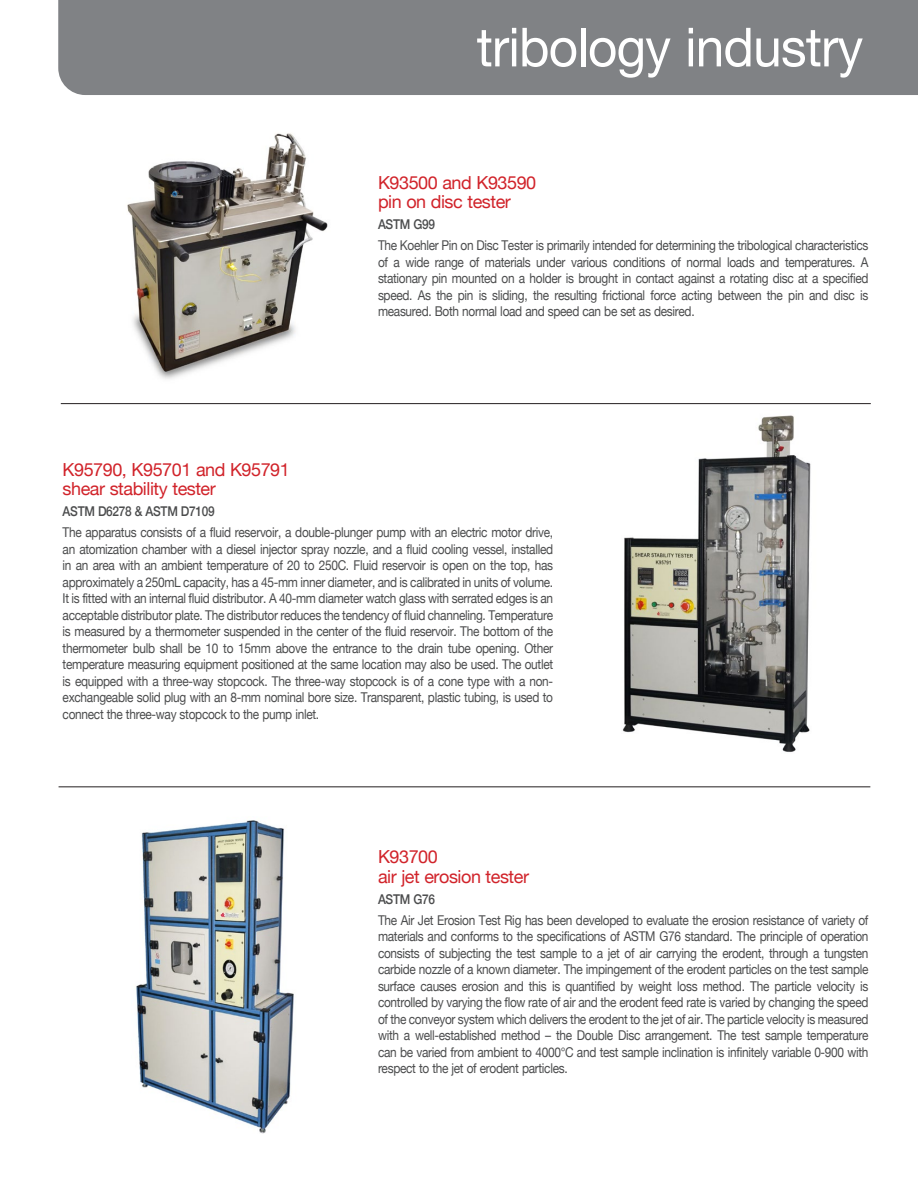
<style>
.page{position:relative;width:918px;height:1188px;background:#fff}
.page>*{position:absolute;margin:0;border:0;box-sizing:border-box;transform-origin:0 0}
.Test_Title{font:54px "Helvetica Neue";letter-spacing:-.015em;color:#fff;scale:.95 1}
.Spec_Heads{font:18px "Helvetica Neue";letter-spacing:-.025em;color:#d1232a}
.BC{font:13.5px/16.5px "Helvetica Neue";letter-spacing:-.025em;color:#4b4c4d;text-align:justify;scale:.88 1}
.BC-2{font:500 13.5px "Helvetica Neue";letter-spacing:-.025em;color:#4b4c4d;scale:.88 1}
</style>
<div class="page">
<div style="left:58px;top:0;width:860px;height:95px;background:#808285"></div>
<img style="left:609px;top:404px;width:238px;height:348px">
<img style="left:127px;top:133px;width:201px;height:246px">
<img style="left:136px;top:820px;width:158px;height:313px">
<hr style="left:61px;top:403px;width:810px;height:1px;background:#231f20">
<hr style="left:59px;top:787px;width:811px;height:1px;background:#231f20">
<p class="Test_Title" style="left:477px;top:8px;width:408px">tribology industry</p>
<p class="Spec_Heads" style="left:378px;top:169px;width:160px">K93500 and K93590</p>
<p class="Spec_Heads" style="left:378px;top:189px;width:134px">pin on disc tester</p>
<p class="BC-2" style="left:378px;top:213px;width:66px">ASTM G99</p>
<p class="BC" style="left:378px;top:238px;width:559px">The Koehler Pin on Disc Tester is primarily intended for determining the tribological characteristics of a wide range of materials under various conditions of normal loads and temperatures. A stationary pin mounted on a holder is brought in contact against a rotating disc at a specified speed. As the pin is sliding, the resulting frictional force acting between the pin and disc is measured. Both normal load and speed can be set as desired.</p>
<p class="Spec_Heads" style="left:63px;top:456px;width:229px">K95790, K95701 and K95791</p>
<p class="Spec_Heads" style="left:63px;top:476px;width:155px">shear stability tester</p>
<p class="BC-2" style="left:63px;top:500px;width:174px">ASTM D6278 &amp; ASTM D7109</p>
<p class="BC" style="left:63px;top:525px;width:559px">The apparatus consists of a fluid reservoir, a double-plunger pump with an electric motor drive, an atomization chamber with a diesel injector spray nozzle, and a fluid cooling vessel, installed in an area with an ambient temperature of 20 to 250C. Fluid reservoir is open on the top, has approximately a 250mL capacity, has a 45-mm inner diameter, and is calibrated in units of volume.<br>It is fitted with an internal fluid distributor. A 40-mm diameter watch glass with serrated edges is an acceptable distributor plate. The distributor reduces the tendency of fluid channeling. Temperature is measured by a thermometer suspended in the center of the fluid reservoir. The bottom of the thermometer bulb shall be 10 to 15mm above the entrance to the drain tube opening. Other temperature measuring equipment positioned at the same location may also be used. The outlet is equipped with a three-way stopcock. The three-way stopcock is of a cone type with a non&shy;exchangeable solid plug with an 8-mm nominal bore size. Transparent, plastic tubing, is used to connect the three-way stopcock to the pump inlet.</p>
<p class="Spec_Heads" style="left:378px;top:844px;width:61px">K93700</p>
<p class="Spec_Heads" style="left:378px;top:863px;width:153px">air jet erosion tester</p>
<p class="BC-2" style="left:378px;top:888px;width:66px">ASTM G76</p>
<p class="BC" style="left:378px;top:912px;width:559px">The Air Jet Erosion Test Rig has been developed to evaluate the erosion resistance of variety of materials and conforms to the specifications of ASTM G76 standard. The principle of operation consists of subjecting the test sample to a jet of air carrying the erodent, through a tungsten carbide nozzle of a known diameter. The impingement of the erodent particles on the test sample surface causes erosion and this is quantified by weight loss method. The particle velocity is controlled by varying the flow rate of air and the erodent feed rate is varied by changing the speed of the conveyor system which delivers the erodent to the jet of air. The particle velocity is measured with a well-established method – the Double Disc arrangement. The test sample temperature can be varied from ambient to 4000°C and test sample inclination is infinitely variable 0-900 with respect to the jet of erodent particles.</p>
</div>
